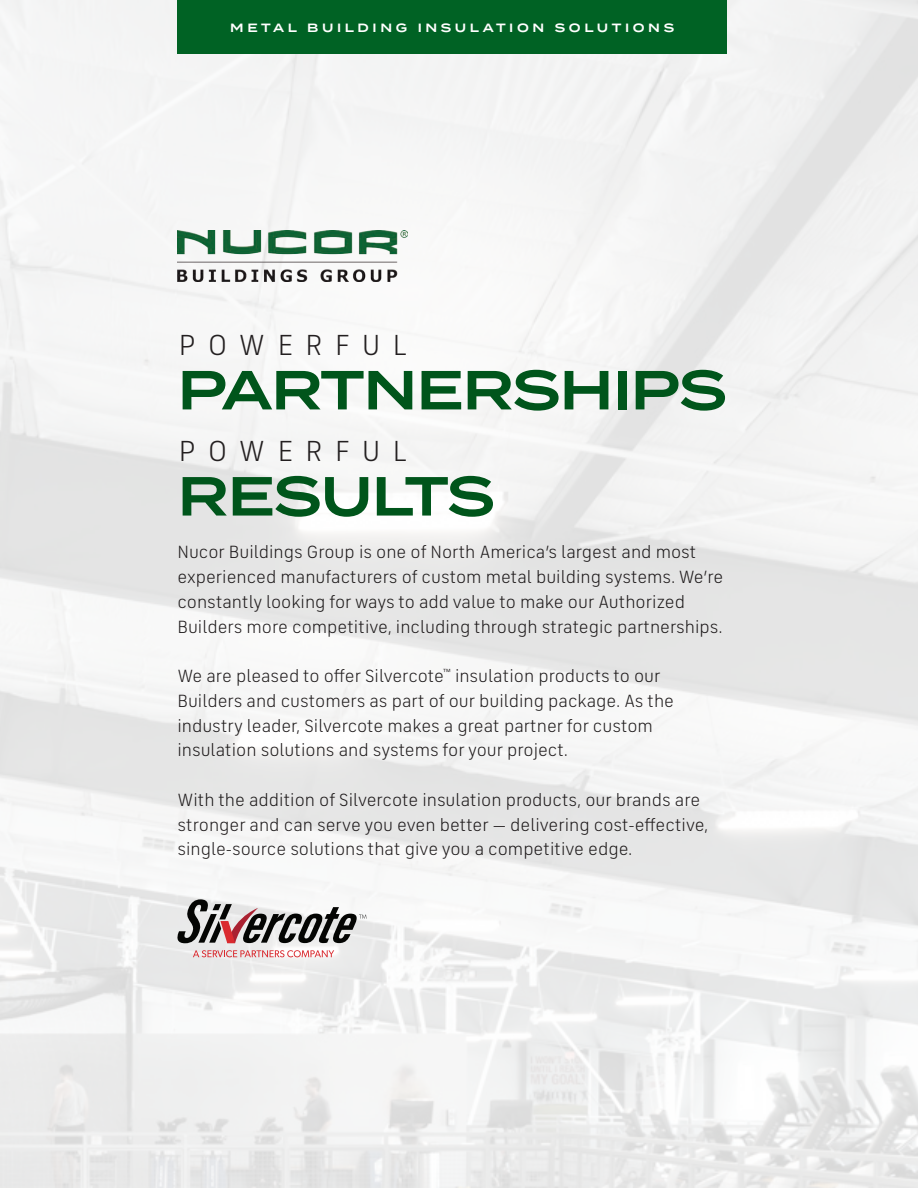
<style>
.page{position:relative;width:918px;height:1188px;background:#fff}
.page>*{position:absolute;margin:0;border:0;box-sizing:border-box;transform-origin:0 0}
.t1{font:600 54.9px "Termina";letter-spacing:-.02em;color:#00551b}
.t2{font:29.55px "FS Industrie";letter-spacing:.425em;color:#231f20}
.t3{font:18px/24.8px "FS Industrie";color:#231f20}
.t4{font:600 12px "Termina";letter-spacing:.3em;color:#fff}
</style>
<div class="page">
<img style="left:0;top:0;width:918px;height:1188px">
<img style="left:177px;top:231px;width:231px;height:50px">
<div style="left:177px;top:0;width:550px;height:54px;background:#006224"></div>
<svg style="left:177px;top:899px;width:189px;height:44px"></svg>
<svg style="left:193px;top:950px;width:141px;height:7px"></svg>
<p class="t4" style="left:230px;top:19px;width:445px">METAL BUILDING INSULATION SOLUTIONS</p>
<h2 class="t2" style="left:179px;top:328px;width:230px">POWERFUL</h2>
<h1 class="t1" style="left:177px;top:349px;width:551px">PARTNERSHIPS</h1>
<h2 class="t2" style="left:179px;top:434px;width:230px">POWERFUL</h2>
<h1 class="t1" style="left:177px;top:456px;width:319px">RESULTS</h1>
<p class="t3" style="left:177px;top:540px;width:547px">Nucor Buildings Group is one of North America’s largest and most experienced manufacturers of custom metal building systems. We’re constantly looking for ways to add value to make our Authorized Builders more competitive, including through strategic partnerships.</p>
<p class="t3" style="left:177px;top:664px;width:498px">We are pleased to offer Silvercote<sup>™</sup> insulation products to our Builders and customers as part of our building package. As the industry leader, Silvercote makes a great partner for custom insulation solutions and systems for your project.</p>
<p class="t3" style="left:177px;top:788px;width:532px">With the addition of Silvercote insulation products, our brands are stronger and can serve you even better — delivering cost-effective, single-source solutions that give you a competitive edge.</p>
</div>
